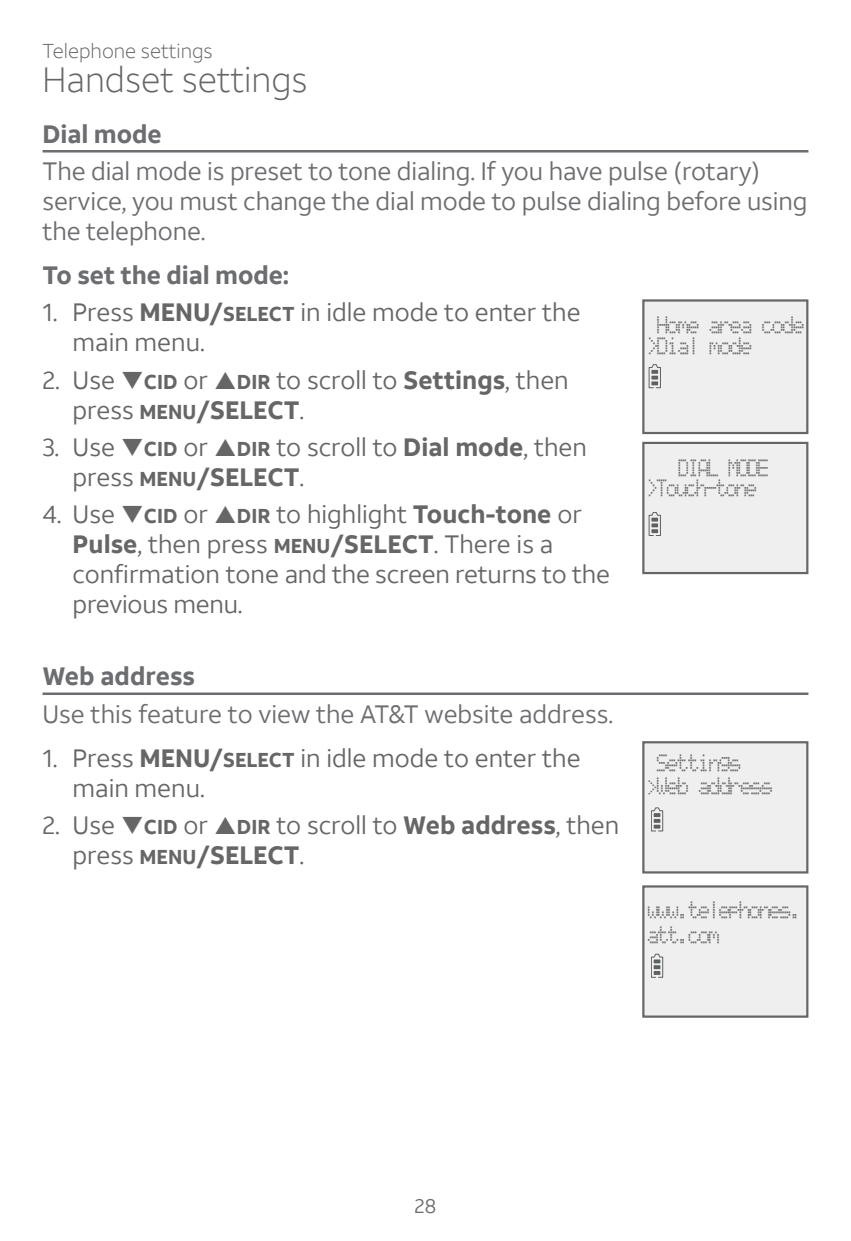
<style>
.page{position:relative;width:851px;height:1241px;background:#fff}
.page>*{position:absolute;margin:0;border:0;box-sizing:border-box;transform-origin:0 0}
._1_1_-_Heading_copy{font:300 35px "ATT Aleck Sans";color:#666}
.Numbered_Steps{font:25px/30px "ATT Aleck Sans";color:#666}
.Main_text_-_10_pt{font:25px/30px "ATT Aleck Sans";letter-spacing:-.005em;color:#6c6d70}
.Subheading{font:700 25px "ATT Aleck Sans";letter-spacing:-.005em;color:#6c6d70}
.Main_text_-_10_pt-2{font:700 25px "ATT Aleck Sans";letter-spacing:-.005em;color:#6c6d70}
.t1{font:300 20px "ATT Aleck Sans";color:#666}
.t2{font:20px "ATT Aleck Sans";color:#6c6d70}
.t3{font:18px "Dotmat 5 x 7";letter-spacing:-.03em;color:#666;scale:.83 1}
.t4{font:18px "Dotmat 5 x 7";letter-spacing:-.03em;color:#666;scale:.79 1}
.t5{font:18px "Dotmat 5 x 7";letter-spacing:-.05em;color:#666;scale:.83 1}
.s1{font-weight:700}
.s2{font-weight:700;font-size:20px}
.s3{font-size:15px}
</style>
<div class="page">
<hr style="left:43px;top:150px;width:765px;height:2px;background:#6c6d70">
<hr style="left:43px;top:692px;width:765px;height:3px;background:#6c6d70">
<div style="left:642px;top:299px;width:166px;height:135px;background:#efefef;border:2px solid #666"></div>
<svg style="left:648px;top:364px;width:12px;height:24px"></svg>
<div style="left:642px;top:441px;width:166px;height:133px;background:#efefef;border:2px solid #666"></div>
<svg style="left:648px;top:512px;width:12px;height:23px"></svg>
<div style="left:642px;top:741px;width:166px;height:132px;background:#efefef;border:2px solid #666"></div>
<svg style="left:651px;top:807px;width:12px;height:24px"></svg>
<div style="left:642px;top:885px;width:166px;height:132px;background:#efefef;border:2px solid #666"></div>
<svg style="left:651px;top:953px;width:12px;height:24px"></svg>
<p class="t1" style="left:43px;top:38px;width:172px">Telephone settings</p>
<p class="_1_1_-_Heading_copy" style="left:43px;top:58px;width:266px">Handset settings</p>
<p class="Subheading" style="left:43px;top:118px;width:121px">Dial mode</p>
<p class="Main_text_-_10_pt" style="left:43px;top:156px;width:766px">The dial mode is preset to tone dialing. If you have pulse (rotary) service, you must change the dial mode to pulse dialing before using the telephone.</p>
<p class="Main_text_-_10_pt-2" style="left:43px;top:259px;width:248px">To set the dial mode:</p>
<p class="Numbered_Steps" style="left:73px;top:297px;width:509px;text-indent:-30px">1. Press <span class="s1">MENU/</span><span class="s2">SELECT</span> in idle mode to enter the main menu.</p>
<p class="Numbered_Steps" style="left:73px;top:364px;width:497px;text-indent:-30px">2. Use ❑<span class="s2">CID</span> or <span class="s2">DIR</span> to scroll to <span class="s1">Settings</span>, then press <span class="s2">MENU</span><span class="s1">/SELECT</span>.</p>
<p class="Numbered_Steps" style="left:73px;top:432px;width:516px;text-indent:-30px">3. Use ❑<span class="s2">CID</span> or <span class="s2">DIR</span> to scroll to <span class="s1">Dial mode</span>, then press <span class="s2">MENU</span><span class="s1">/SELECT</span>.</p>
<p class="Numbered_Steps" style="left:73px;top:499px;width:538px;text-indent:-30px">4. Use ❑<span class="s2">CID</span> or <span class="s2">DIR</span> to highlight <span class="s1">Touch-tone</span> or <span class="s1">Pulse</span>, then press <span class="s2">MENU</span><span class="s1">/SELECT</span>. There is a confirmation tone and the screen returns to the previous menu.</p>
<p class="t3" style="left:656px;top:314px;width:179px">Home area code</p>
<p class="t3" style="left:646px;top:334px;width:128px">&gt;Dial mode</p>
<p class="t4" style="left:678px;top:457px;width:115px">DIAL MODE</p>
<p class="t4" style="left:646px;top:477px;width:141px">&gt;Touch-tone</p>
<p class="Subheading" style="left:43px;top:660px;width:154px">Web address</p>
<p class="Main_text_-_10_pt" style="left:43px;top:698px;width:572px">Use this feature to view the AT&amp;T website address.</p>
<p class="Numbered_Steps" style="left:73px;top:742px;width:509px;text-indent:-30px">1. Press <span class="s1">MENU/</span><span class="s2">SELECT</span> in idle mode to enter the main menu.</p>
<p class="Numbered_Steps" style="left:73px;top:809px;width:548px;text-indent:-30px">2. Use ❑<span class="s2">CID</span> or <span class="s2">DIR</span> to scroll to <span class="s1">Web address</span>, then press <span class="s2">MENU</span><span class="s1">/SELECT</span>.</p>
<p class="t3" style="left:656px;top:752px;width:103px">Settings</p>
<p class="t3" style="left:646px;top:774px;width:153px"><span class="s3">&gt;</span>Web address</p>
<p class="t5" style="left:647px;top:898px;width:186px">www.telephones.</p>
<p class="t3" style="left:647px;top:923px;width:88px">att.com</p>
<p class="t2" style="left:414px;top:1193px;width:23px">28</p>
</div>
